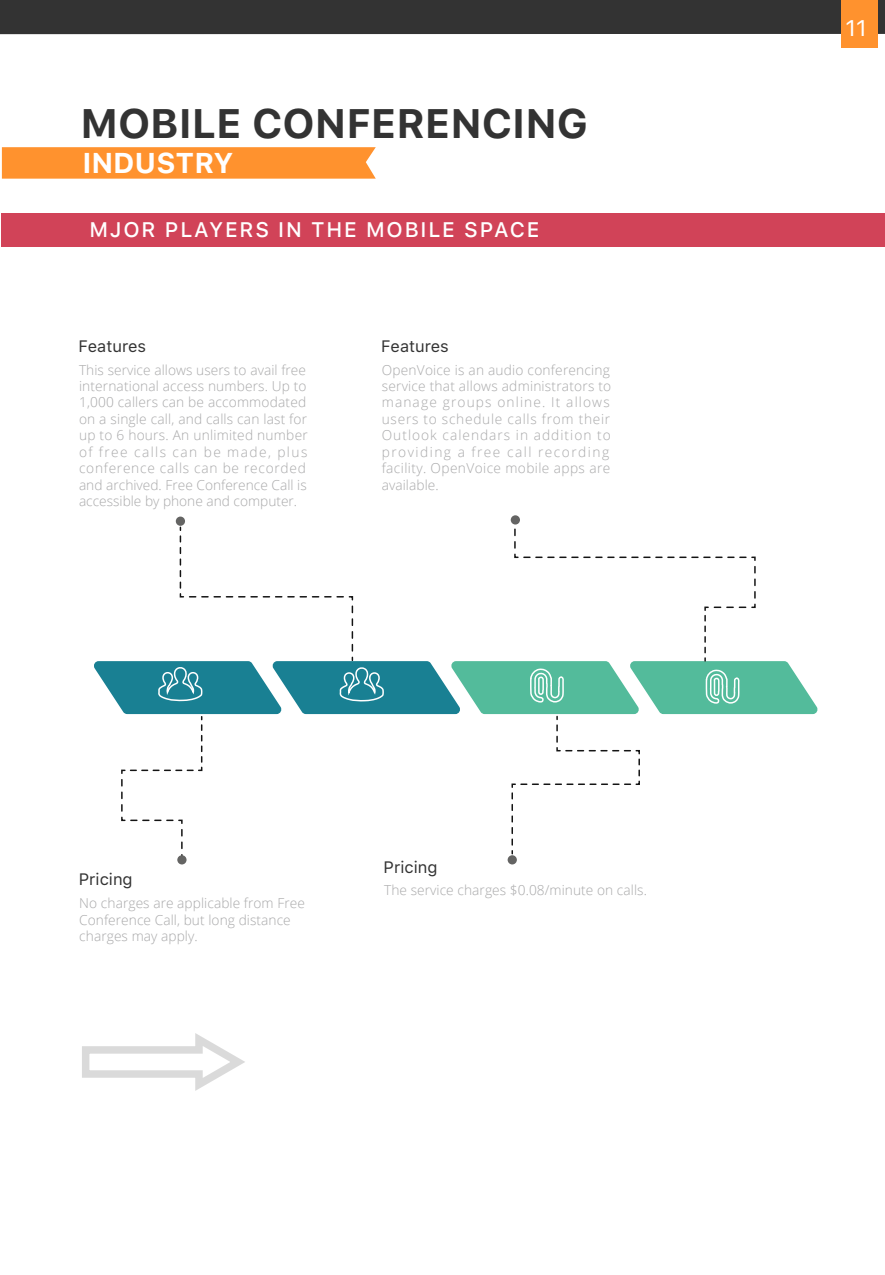
<style>
.page{position:relative;width:885px;height:1275px;background:#fff}
.page>*{position:absolute;margin:0;border:0;box-sizing:border-box;transform-origin:0 0}
.t1{font:700 40.95px "SFUI Text";color:#333}
.t2{font:700 28.5px "SFUI Text";color:#fff}
.t3{font:22.5px "SFUI Text";color:#fff}
.t4{font:500 21px "SFUI Text";letter-spacing:.085em;color:#fff}
.t5{font:16.5px "SFUI Text";color:#333}
.t6{font:300 13.65px/16.5px "Open Sans";letter-spacing:.015em;color:#a8a8a9}
.t7{font:300 13.65px/16.5px "Open Sans";letter-spacing:.055em;color:#a8a8a9}
</style>
<div class="page">
<svg style="left:82px;top:1033px;width:163px;height:58px"></svg>
<svg style="left:2px;top:147px;width:374px;height:32px;background:#ff9534"></svg>
<div style="left:1px;top:213px;width:884px;height:33px;background:#d14358"></div>
<div style="left:176px;top:517px;width:9px;height:9px;background:#646463;border-radius:50%"></div>
<div style="left:177px;top:855px;width:10px;height:9px;background:#646463;border-radius:50%"></div>
<div style="left:511px;top:515px;width:9px;height:10px;background:#646463;border-radius:50%"></div>
<div style="left:508px;top:855px;width:9px;height:9px;background:#646463;border-radius:50%"></div>
<svg style="left:94px;top:520px;width:724px;height:338px"></svg>
<div style="left:0;top:0;width:885px;height:34px;background:#333"></div>
<div style="left:841px;top:0;width:37px;height:48px;background:#ff922e"></div>
<h1 class="t1" style="left:80px;top:94px;width:509px">MOBILE CONFERENCING</h1>
<h2 class="t2" style="left:82px;top:142px;width:153px">INDUSTRY</h2>
<h3 class="t4" style="left:90px;top:215px;width:452px">MJOR PLAYERS IN THE MOBILE SPACE</h3>
<p class="t5" style="left:78px;top:334px;width:69px">Features</p>
<p class="t6" style="left:79px;top:361px;width:230px">This service allows users to avail free international access numbers. Up to 1,000 callers can be accommodated on a single call, and calls can last for up to 6 hours. An unlimited number of free calls can be made, plus conference calls can be recorded and archived. Free Conference Call is accessible by phone and computer.</p>
<p class="t5" style="left:381px;top:334px;width:69px">Features</p>
<p class="t7" style="left:382px;top:361px;width:231px">OpenVoice is an audio conferencing service that allows administrators to manage groups online. It allows users to schedule calls from their<br>Outlook calendars in addition to providing a free call recording facility. OpenVoice mobile apps are available.</p>
<p class="t5" style="left:79px;top:868px;width:55px">Pricing</p>
<p class="t6" style="left:79px;top:895px;width:227px">No charges are applicable from Free<br>Conference Call, but long distance charges may apply.</p>
<p class="t5" style="left:384px;top:855px;width:55px">Pricing</p>
<p class="t6" style="left:384px;top:882px;width:264px">The service charges $0.08/minute on calls.</p>
<h3 class="t3" style="left:845px;top:13px;width:23px">11</h3>
</div>
